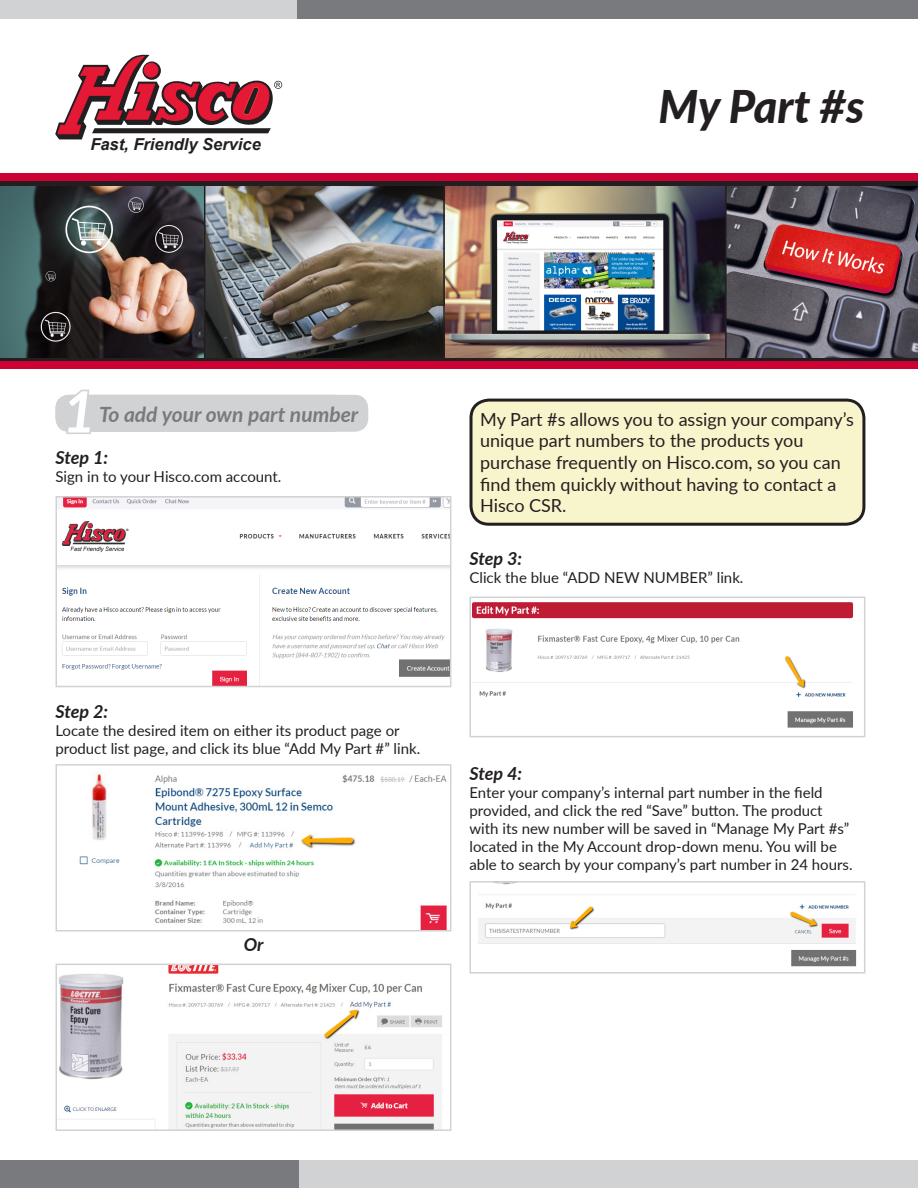
<style>
.page{position:relative;width:918px;height:1188px;background:#fff}
.page>*{position:absolute;margin:0;border:0;box-sizing:border-box;transform-origin:0 0}
.t1{font:italic 700 57px "Lato";color:#fff}
.t2{font:italic 800 45px "Lato";letter-spacing:-.005em;color:#231f20}
.t3{font:italic 700 21px "Lato";color:#787a7d}
.t4{font:18px/21.6px "Lato";color:#231f20}
.t5{font:italic 700 18px "Lato";letter-spacing:-.01em;color:#231f20}
.t6{font:italic 700 16.5px "Arial";color:#231f20}
.t7{font:15px/18px "Lato";color:#231f20}
</style>
<div class="page">
<div style="left:0;top:0;width:316px;height:19px;background:#d1d2d4"></div>
<div style="left:297px;top:0;width:621px;height:19px;background:#787a7d"></div>
<div style="left:292px;top:1161px;width:626px;height:27px;background:#d1d2d4"></div>
<div style="left:0;top:1161px;width:298px;height:27px;background:#787a7d"></div>
<img style="left:727px;top:185px;width:191px;height:173px">
<img style="left:445px;top:185px;width:279px;height:173px">
<img style="left:205px;top:185px;width:237px;height:173px">
<div style="left:0;top:178px;width:918px;height:7px;background:#231f20"></div>
<div style="left:0;top:173px;width:918px;height:8px;background:#c03"></div>
<div style="left:0;top:358px;width:918px;height:7px;background:#231f20"></div>
<div style="left:0;top:361px;width:918px;height:7px;background:#c03"></div>
<svg style="left:55px;top:55px;width:227px;height:84px"></svg>
<div style="left:471px;top:400px;width:393px;height:124px;background:#f8f4cc;border-radius:18px"></div>
<div style="left:470px;top:399px;width:395px;height:127px;border:3px solid #231f20;border-radius:18px"></div>
<div style="left:56px;top:395px;width:312px;height:37px;background:#d1d2d4;border-radius:13px"></div>
<img style="left:59px;top:499px;width:389px;height:185px">
<div style="left:56px;top:496px;width:395px;height:191px;border:2px solid #d1d2d4"></div>
<img style="left:473px;top:602px;width:380px;height:126px">
<div style="left:470px;top:597px;width:395px;height:140px;border:2px solid #d1d2d4"></div>
<img style="left:79px;top:772px;width:368px;height:157px">
<div style="left:56px;top:764px;width:395px;height:168px;border:2px solid #d1d2d4"></div>
<img style="left:478px;top:884px;width:379px;height:83px">
<div style="left:470px;top:881px;width:395px;height:93px;border:2px solid #d1d2d4"></div>
<img style="left:59px;top:967px;width:383px;height:161px">
<div style="left:56px;top:964px;width:395px;height:167px;border:2px solid #d1d2d4"></div>
<svg style="left:0;top:185px;width:205px;height:249px"></svg>
<p class="t6" style="left:90px;top:133px;width:172px">Fast, Friendly Service</p>
<p class="t2" style="left:659px;top:73px;width:207px">My Part #s</p>
<p class="t1" style="left:63px;top:370px;width:35px">1</p>
<p class="t3" style="left:99px;top:398px;width:261px">To add your own part number</p>
<p class="t3" style="left:124px;top:398px;width:202px">Create a Started Order</p>
<p class="t4" style="left:480px;top:408px;width:375px">My Part #s allows you to assign your company’s unique part numbers to the products you purchase frequently on Hisco.com, so you can find them quickly without having to contact a Hisco CSR.</p>
<p class="t5" style="left:56px;top:444px;width:54px">Step 1:</p>
<p class="t7" style="left:56px;top:467px;width:227px">Sign in to your Hisco.com account.</p>
<p class="t5" style="left:56px;top:698px;width:54px">Step 2:</p>
<p class="t7" style="left:56px;top:721px;width:366px">Locate the desired item on either its product page or product list page, and click its blue “Add My Part #” link.</p>
<p class="t5" style="left:244px;top:931px;width:21px">Or</p>
<p class="t5" style="left:470px;top:545px;width:54px">Step 3:</p>
<p class="t7" style="left:470px;top:567px;width:276px">Click the blue “ADD NEW NUMBER” link.</p>
<p class="t5" style="left:470px;top:760px;width:54px">Step 4:</p>
<p class="t7" style="left:470px;top:783px;width:385px">Enter your company’s internal part number in the field provided, and click the red “Save” button. The product with its new number will be saved in “Manage My Part #s” located in the My Account drop-down menu. You will be able to search by your company’s part number in 24 hours.</p>
</div>
